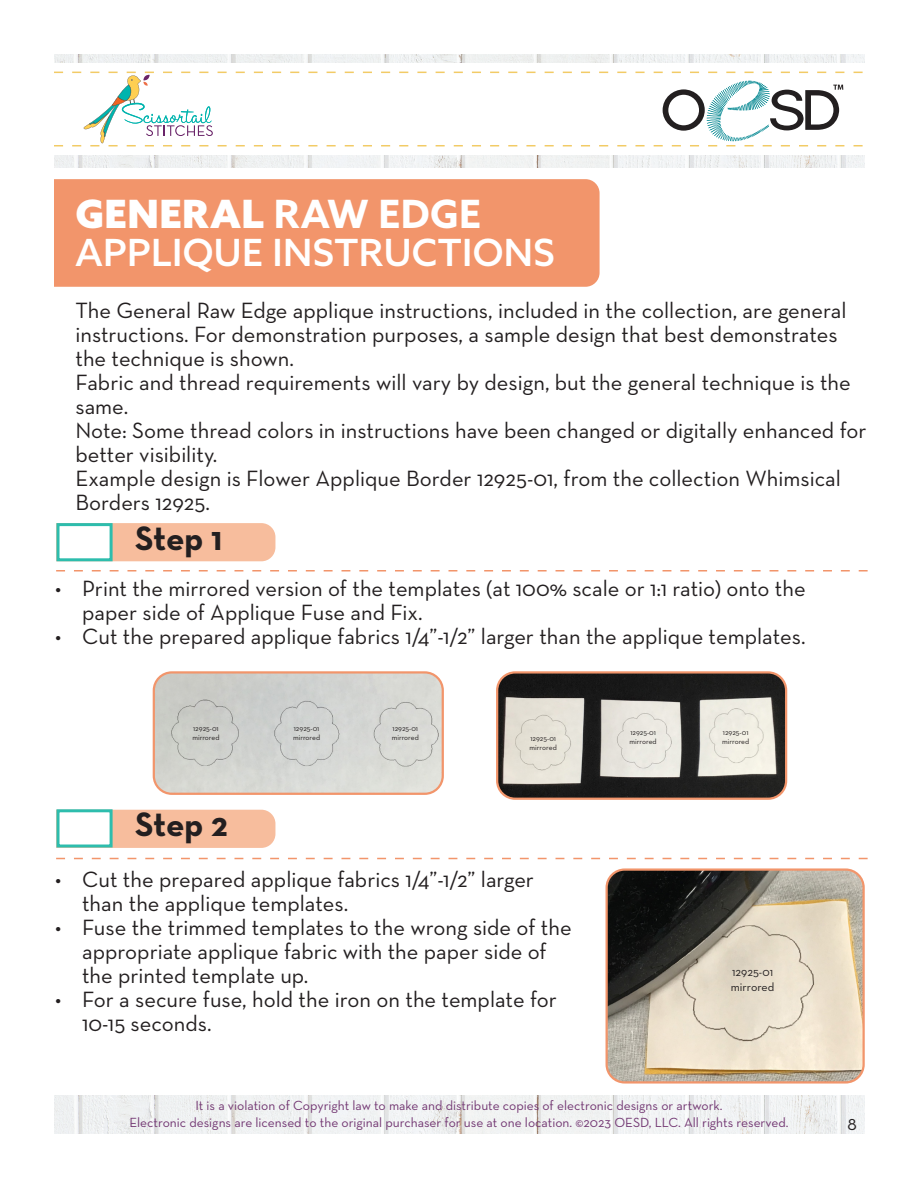
<style>
.page{position:relative;width:918px;height:1188px;background:#fff}
.page>*{position:absolute;margin:0;border:0;box-sizing:border-box;transform-origin:0 0}
.t1{font:900 39px "Azo Sans";letter-spacing:.01em;color:#fff}
.t2{font:500 37.5px "Azo Sans";letter-spacing:.01em;color:#fff}
.t3{font:700 34.5px "Neutra Text";letter-spacing:-.01em;color:#231f20}
.t4{font:22.5px/24px "Neutra Text";color:#231f20}
.t5{font:18px "Neutra Text";color:#231f20}
.t6{font:13.5px "Neutra Text";color:#733873}
.t7{font:12px "Neutra Text";color:#231f20}
.t8{font:7.5px "Neutra Text";color:#231f20}
.s1{font-weight:700}
</style>
<div class="page">
<div style="left:56px;top:523px;width:219px;height:38px;background:#f7bd9d"></div>
<div style="left:56px;top:810px;width:219px;height:38px;background:#f7bd9d"></div>
<div style="left:57px;top:523px;width:56px;height:38px;background:#fff;border:3px solid #2dbdad"></div>
<div style="left:57px;top:809px;width:56px;height:39px;background:#fff;border:3px solid #2dbdad"></div>
<div style="left:54px;top:179px;width:546px;height:108px;background:#f2956b"></div>
<img style="left:54px;top:1096px;width:810px;height:38px">
<img style="left:54px;top:54px;width:810px;height:113px">
<div style="left:29px;top:63px;width:863px;height:92px;background:#fff"></div>
<svg style="left:54px;top:72px;width:809px;height:74px"></svg>
<svg style="left:56px;top:570px;width:812px;height:2px"></svg>
<svg style="left:56px;top:858px;width:812px;height:1px"></svg>
<img style="left:154px;top:674px;width:287px;height:118px">
<div style="left:153px;top:671px;width:291px;height:124px;border:2px solid #f2956b;border-radius:18px"></div>
<img style="left:499px;top:674px;width:287px;height:123px">
<div style="left:496px;top:671px;width:291px;height:129px;border:2px solid #f2956b;border-radius:18px"></div>
<img style="left:607px;top:871px;width:255px;height:210px">
<div style="left:606px;top:868px;width:259px;height:216px;border:2px solid #f2956b;border-radius:18px"></div>
<p class="t1" style="left:75px;top:188px;width:407px">GENERAL <span class="s1">RAW EDGE</span></p>
<p class="t2" style="left:75px;top:227px;width:481px">APPLIQUE INSTRUCTIONS</p>
<p class="t4" style="left:75px;top:298px;width:773px">The General Raw Edge applique instructions, included in the collection, are general instructions. For demonstration purposes, a sample design that best demonstrates the technique is shown.</p>
<p class="t4" style="left:75px;top:370px;width:777px">Fabric and thread requirements will vary by design, but the general technique is the same.</p>
<p class="t4" style="left:75px;top:418px;width:793px">Note: Some thread colors in instructions have been changed or digitally enhanced for better visibility.</p>
<p class="t4" style="left:75px;top:466px;width:767px">Example design is Flower Applique Border 12925-01, from the collection Whimsical<br>Borders 12925.</p>
<p class="t3" style="left:135px;top:517px;width:89px">Step 1</p>
<p class="t4" style="left:82px;top:576px;width:725px;text-indent:-27px">• Print the mirrored version of the templates (at 100% scale or 1:1 ratio) onto the paper side of Applique Fuse and Fix.</p>
<p class="t4" style="left:55px;top:624px;width:752px">• Cut the prepared applique fabrics 1/4”-1/2” larger than the applique templates.</p>
<p class="t8" style="left:193px;top:724px;width:27px">12925-01</p>
<p class="t8" style="left:192px;top:733px;width:29px">mirrored</p>
<p class="t8" style="left:294px;top:724px;width:27px">12925-01</p>
<p class="t8" style="left:293px;top:733px;width:29px">mirrored</p>
<p class="t8" style="left:393px;top:724px;width:27px">12925-01</p>
<p class="t8" style="left:392px;top:733px;width:29px">mirrored</p>
<p class="t8" style="left:530px;top:734px;width:27px">12925-01</p>
<p class="t8" style="left:530px;top:743px;width:29px">mirrored</p>
<p class="t8" style="left:630px;top:728px;width:27px">12925-01</p>
<p class="t8" style="left:630px;top:737px;width:29px">mirrored</p>
<p class="t8" style="left:723px;top:728px;width:27px">12925-01</p>
<p class="t8" style="left:722px;top:737px;width:29px">mirrored</p>
<p class="t3" style="left:135px;top:803px;width:94px">Step 2</p>
<p class="t4" style="left:82px;top:867px;width:453px;text-indent:-27px">• Cut the prepared applique fabrics 1/4”-1/2” larger than the applique templates.</p>
<p class="t4" style="left:82px;top:915px;width:491px;text-indent:-27px">• Fuse the trimmed templates to the wrong side of the appropriate applique fabric with the paper side of the printed template up.</p>
<p class="t4" style="left:82px;top:987px;width:476px;text-indent:-27px">• For a secure fuse, hold the iron on the template for<br>10-15 seconds.</p>
<p class="t7" style="left:732px;top:965px;width:42px">12925-01</p>
<p class="t7" style="left:731px;top:979px;width:45px">mirrored</p>
<p class="t6" style="left:195px;top:1098px;width:529px">It is a violation of Copyright law to make and distribute copies of electronic designs or artwork.</p>
<p class="t6" style="left:129px;top:1114px;width:661px">Electronic designs are licensed to the original purchaser for use at one location. ©2023 OESD, LLC. All rights reserved.</p>
<p class="t5" style="left:847px;top:1113px;width:11px">8</p>
</div>
